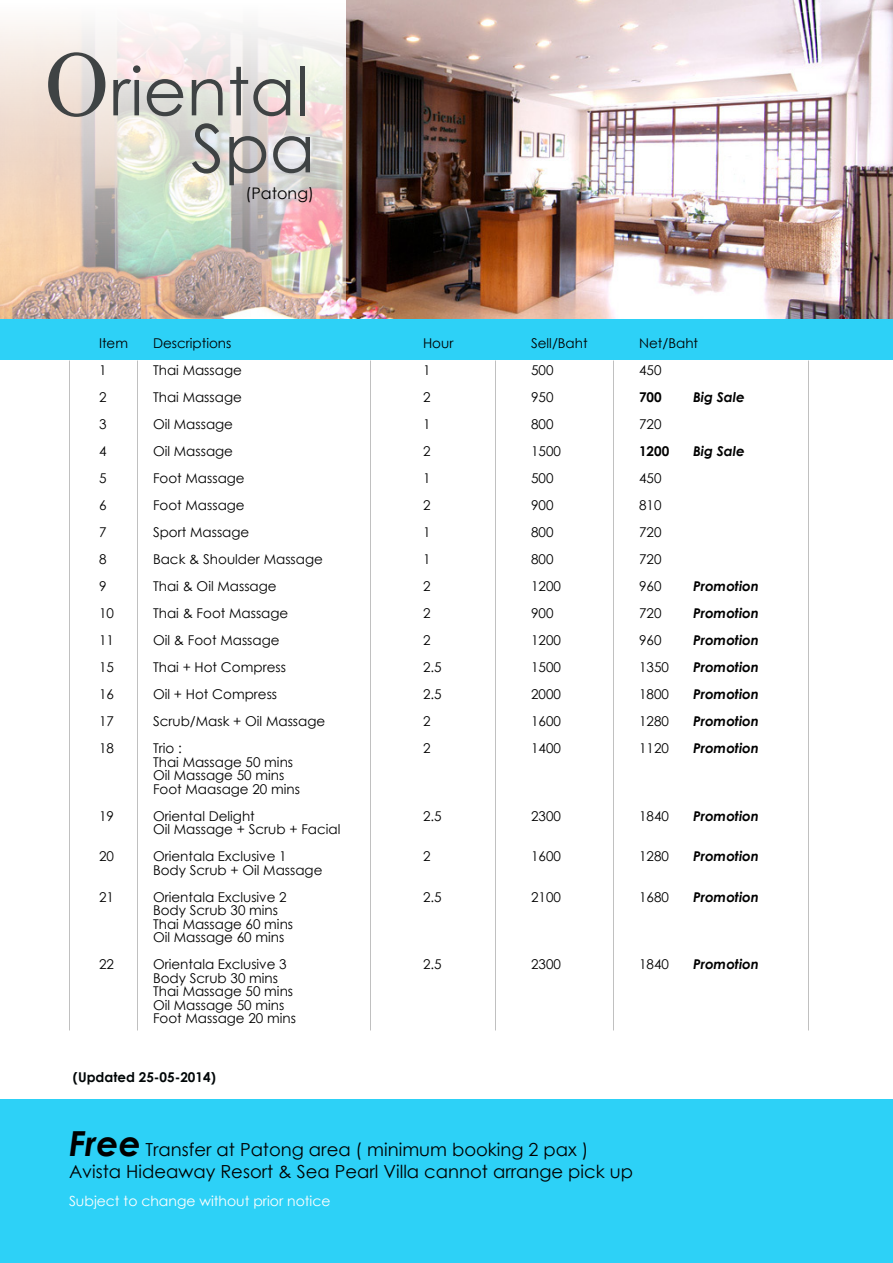
<style>
.page{position:relative;width:893px;height:1263px;background:#fff}
.page>*{position:absolute;margin:0;border:0;box-sizing:border-box;transform-origin:0 0}
.t1{font:66.6px/57px "Century Gothic";color:#3f4344;text-align:right}
.t2{font:18px/21.8px "Century Gothic";color:#000}
.t3{font:15.9px "Century Gothic";color:#000}
.t4{font:13.95px "Century Gothic";color:#fff}
.t5{font:13.5px/13.5px "Century Gothic";color:#000}
.t6{font:italic 700 13.5px "Century Gothic";color:#000}
.t7{font:700 13.5px "Century Gothic";color:#010607}
.t8{font:700 13.5px "Century Gothic";color:#000}
.s1{font-family:"Century Schoolbook";font-size:85.5px}
.s2{font-weight:700;font-style:italic;font-size:34.5px}
</style>
<div class="page">
<img style="left:345px;top:0;width:548px;height:320px">
<img style="left:0;top:24px;width:345px;height:516px">
<div style="left:0;top:1099px;width:893px;height:164px;background:#2dd1f7"></div>
<div style="left:0;top:320px;width:893px;height:40px;background:#2dd1f7"></div>
<h1 class="t1" style="left:43px;top:62px;width:273px"><span class="s1">O</span>riental<br>Spa</h1>
<p class="t3" style="left:246px;top:182px;width:70px">(Patong)</p>
<p class="t5" style="left:99px;top:336px;width:31px">Item</p>
<p class="t5" style="left:153px;top:336px;width:80px">Descriptions</p>
<p class="t5" style="left:423px;top:336px;width:32px">Hour</p>
<p class="t5" style="left:531px;top:336px;width:58px">Sell/Baht</p>
<p class="t5" style="left:639px;top:336px;width:61px">Net/Baht</p>
<p class="t5" style="left:99px;top:363px;width:9px">1</p>
<p class="t5" style="left:153px;top:363px;width:90px">Thai Massage</p>
<p class="t5" style="left:423px;top:363px;width:9px">1</p>
<p class="t5" style="left:531px;top:363px;width:24px">500</p>
<p class="t5" style="left:639px;top:363px;width:24px">450</p>
<p class="t5" style="left:99px;top:390px;width:9px">2</p>
<p class="t5" style="left:153px;top:390px;width:90px">Thai Massage</p>
<p class="t5" style="left:423px;top:390px;width:9px">2</p>
<p class="t5" style="left:531px;top:390px;width:24px">950</p>
<p class="t8" style="left:639px;top:387px;width:24px">700</p>
<p class="t6" style="left:693px;top:387px;width:53px">Big Sale</p>
<p class="t5" style="left:99px;top:417px;width:9px">3</p>
<p class="t5" style="left:153px;top:417px;width:82px">Oil Massage</p>
<p class="t5" style="left:423px;top:417px;width:9px">1</p>
<p class="t5" style="left:531px;top:417px;width:24px">800</p>
<p class="t5" style="left:639px;top:417px;width:24px">720</p>
<p class="t5" style="left:99px;top:444px;width:9px">4</p>
<p class="t5" style="left:153px;top:444px;width:82px">Oil Massage</p>
<p class="t5" style="left:423px;top:444px;width:9px">2</p>
<p class="t5" style="left:531px;top:444px;width:31px">1500</p>
<p class="t8" style="left:639px;top:441px;width:32px">1200</p>
<p class="t6" style="left:693px;top:441px;width:53px">Big Sale</p>
<p class="t5" style="left:99px;top:471px;width:9px">5</p>
<p class="t5" style="left:153px;top:471px;width:93px">Foot Massage</p>
<p class="t5" style="left:423px;top:471px;width:9px">1</p>
<p class="t5" style="left:531px;top:471px;width:24px">500</p>
<p class="t5" style="left:639px;top:471px;width:24px">450</p>
<p class="t5" style="left:99px;top:498px;width:9px">6</p>
<p class="t5" style="left:153px;top:498px;width:93px">Foot Massage</p>
<p class="t5" style="left:423px;top:498px;width:9px">2</p>
<p class="t5" style="left:531px;top:498px;width:24px">900</p>
<p class="t5" style="left:639px;top:498px;width:24px">810</p>
<p class="t5" style="left:99px;top:525px;width:9px">7</p>
<p class="t5" style="left:153px;top:525px;width:98px">Sport Massage</p>
<p class="t5" style="left:423px;top:525px;width:9px">1</p>
<p class="t5" style="left:531px;top:525px;width:24px">800</p>
<p class="t5" style="left:639px;top:525px;width:24px">720</p>
<p class="t5" style="left:99px;top:552px;width:9px">8</p>
<p class="t5" style="left:153px;top:552px;width:171px">Back &amp; Shoulder Massage</p>
<p class="t5" style="left:423px;top:552px;width:9px">1</p>
<p class="t5" style="left:531px;top:552px;width:24px">800</p>
<p class="t5" style="left:639px;top:552px;width:24px">720</p>
<p class="t5" style="left:99px;top:579px;width:9px">9</p>
<p class="t5" style="left:153px;top:579px;width:125px">Thai &amp; Oil Massage</p>
<p class="t5" style="left:423px;top:579px;width:9px">2</p>
<p class="t5" style="left:531px;top:579px;width:31px">1200</p>
<p class="t5" style="left:639px;top:579px;width:24px">960</p>
<p class="t6" style="left:693px;top:576px;width:67px">Promotion</p>
<p class="t5" style="left:99px;top:606px;width:16px">10</p>
<p class="t5" style="left:153px;top:606px;width:137px">Thai &amp; Foot Massage</p>
<p class="t5" style="left:423px;top:606px;width:9px">2</p>
<p class="t5" style="left:531px;top:606px;width:24px">900</p>
<p class="t5" style="left:639px;top:606px;width:24px">720</p>
<p class="t6" style="left:693px;top:603px;width:67px">Promotion</p>
<p class="t5" style="left:99px;top:633px;width:16px">11</p>
<p class="t5" style="left:153px;top:633px;width:128px">Oil &amp; Foot Massage</p>
<p class="t5" style="left:423px;top:633px;width:9px">2</p>
<p class="t5" style="left:531px;top:633px;width:31px">1200</p>
<p class="t5" style="left:639px;top:633px;width:24px">960</p>
<p class="t6" style="left:693px;top:630px;width:67px">Promotion</p>
<p class="t5" style="left:99px;top:660px;width:16px">15</p>
<p class="t5" style="left:153px;top:660px;width:134px">Thai + Hot Compress</p>
<p class="t5" style="left:423px;top:660px;width:20px">2.5</p>
<p class="t5" style="left:531px;top:660px;width:31px">1500</p>
<p class="t5" style="left:639px;top:660px;width:31px">1350</p>
<p class="t6" style="left:693px;top:657px;width:67px">Promotion</p>
<p class="t5" style="left:99px;top:687px;width:16px">16</p>
<p class="t5" style="left:153px;top:687px;width:126px">Oil + Hot Compress</p>
<p class="t5" style="left:423px;top:687px;width:20px">2.5</p>
<p class="t5" style="left:531px;top:687px;width:31px">2000</p>
<p class="t5" style="left:639px;top:687px;width:31px">1800</p>
<p class="t6" style="left:693px;top:684px;width:67px">Promotion</p>
<p class="t5" style="left:99px;top:714px;width:16px">17</p>
<p class="t5" style="left:153px;top:714px;width:174px">Scrub/Mask + Oil Massage</p>
<p class="t5" style="left:423px;top:714px;width:9px">2</p>
<p class="t5" style="left:531px;top:714px;width:31px">1600</p>
<p class="t5" style="left:639px;top:714px;width:31px">1280</p>
<p class="t6" style="left:693px;top:711px;width:67px">Promotion</p>
<p class="t5" style="left:99px;top:741px;width:16px">18</p>
<p class="t5" style="left:153px;top:741px;width:30px">Trio :</p>
<p class="t5" style="left:423px;top:741px;width:9px">2</p>
<p class="t5" style="left:531px;top:741px;width:31px">1400</p>
<p class="t5" style="left:639px;top:741px;width:31px">1120</p>
<p class="t6" style="left:693px;top:738px;width:67px">Promotion</p>
<p class="t5" style="left:153px;top:755px;width:148px">Thai Massage 50 mins<br>Oil Massage 50 mins<br>Foot Maasage 20 mins</p>
<p class="t5" style="left:99px;top:809px;width:16px">19</p>
<p class="t5" style="left:153px;top:809px;width:103px">Oriental Delight</p>
<p class="t5" style="left:423px;top:809px;width:20px">2.5</p>
<p class="t5" style="left:531px;top:809px;width:31px">2300</p>
<p class="t5" style="left:639px;top:809px;width:31px">1840</p>
<p class="t6" style="left:693px;top:805px;width:67px">Promotion</p>
<p class="t5" style="left:153px;top:822px;width:189px">Oil Massage + Scrub + Facial</p>
<p class="t5" style="left:99px;top:849px;width:16px">20</p>
<p class="t5" style="left:153px;top:849px;width:135px">Orientala Exclusive 1</p>
<p class="t5" style="left:423px;top:849px;width:9px">2</p>
<p class="t5" style="left:531px;top:849px;width:31px">1600</p>
<p class="t5" style="left:639px;top:849px;width:31px">1280</p>
<p class="t6" style="left:693px;top:846px;width:67px">Promotion</p>
<p class="t5" style="left:153px;top:863px;width:171px">Body Scrub + Oil Massage</p>
<p class="t5" style="left:99px;top:890px;width:16px">21</p>
<p class="t5" style="left:153px;top:890px;width:135px">Orientala Exclusive 2</p>
<p class="t5" style="left:423px;top:890px;width:20px">2.5</p>
<p class="t5" style="left:531px;top:890px;width:31px">2100</p>
<p class="t5" style="left:639px;top:890px;width:31px">1680</p>
<p class="t6" style="left:693px;top:886px;width:67px">Promotion</p>
<p class="t5" style="left:153px;top:903px;width:142px">Body Scrub 30 mins<br>Thai Massage 60 mins<br>Oil Massage 60 mins</p>
<p class="t5" style="left:99px;top:957px;width:16px">22</p>
<p class="t5" style="left:153px;top:957px;width:135px">Orientala Exclusive 3</p>
<p class="t5" style="left:423px;top:957px;width:20px">2.5</p>
<p class="t5" style="left:531px;top:957px;width:31px">2300</p>
<p class="t5" style="left:639px;top:957px;width:31px">1840</p>
<p class="t6" style="left:693px;top:954px;width:67px">Promotion</p>
<p class="t5" style="left:153px;top:971px;width:145px">Body Scrub 30 mins<br>Thai Massage 50 mins<br>Oil Massage 50 mins<br>Foot Massage 20 mins</p>
<p class="t7" style="left:73px;top:1067px;width:144px">(Updated 25-05-2014)</p>
<h2 class="t2" style="left:69px;top:1139px;width:565px"><span class="s2">Free</span> Transfer at Patong area ( minimum booking 2 pax )<br>Avista Hideaway Resort &amp; Sea Pearl Villa cannot arrange pick up</h2>
<p class="t4" style="left:69px;top:1191px;width:263px">Subject to change without prior notice</p>
</div>
